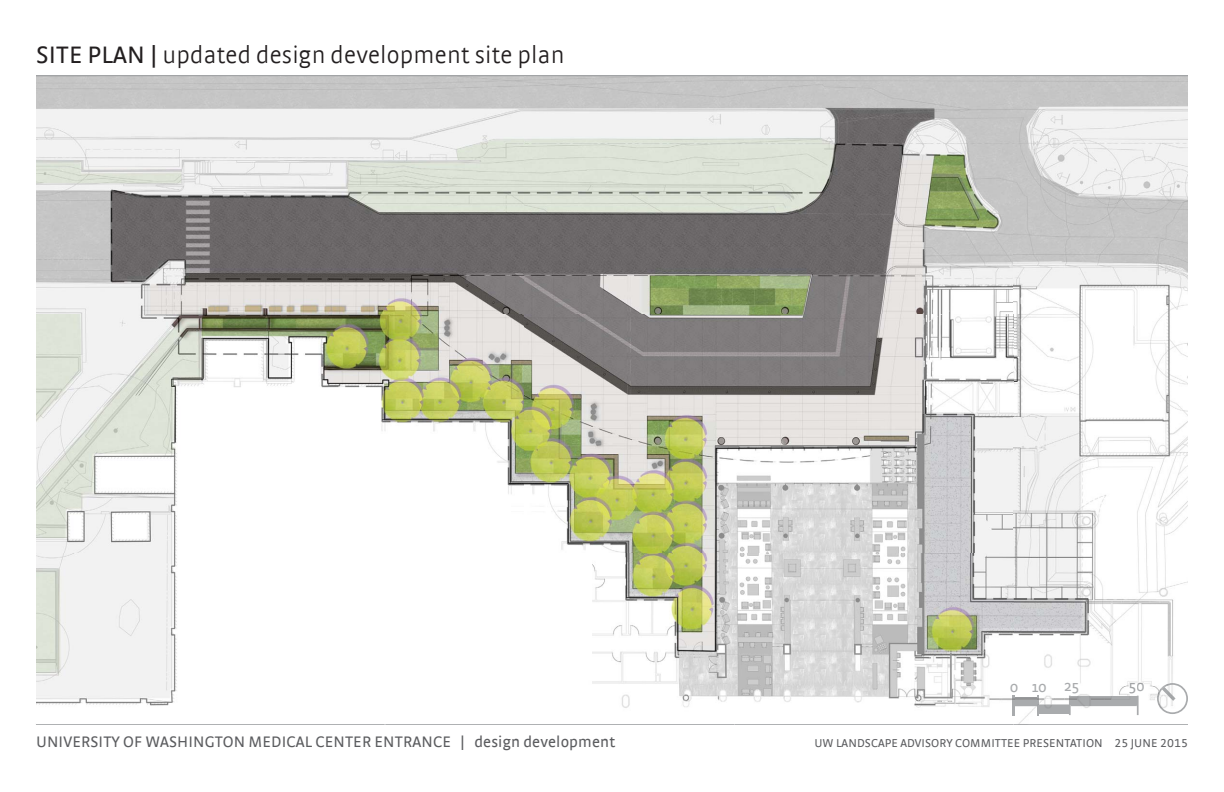
<style>
.page{position:relative;width:1224px;height:792px;background:#fff}
.page>*{position:absolute;margin:0;border:0;box-sizing:border-box;transform-origin:0 0}
.t1{font:300 25px "Strada";letter-spacing:.01em;color:#231f20}
.t2{font:16px "Strada TF";letter-spacing:.01em;color:#5c5d60}
.t3{font:15.5px "Strada";color:#a9abad}
.t4{font:15.5px "Strada";color:#a1a3a5}
.t5{font:12px "Strada TF";letter-spacing:.01em;color:#5c5d60}
.s1{font-weight:400}
.s2{color:#a9abad}
</style>
<div class="page">
<hr style="left:36px;top:724px;width:1152px;height:1px;background:#939598">
<hr style="left:36px;top:75px;width:1152px;height:1px;background:#939598">
<img style="left:36px;top:76px;width:1152px;height:648px">
<img style="left:1157px;top:683px;width:31px;height:31px">
<img style="left:1162px;top:687px;width:14px;height:14px">
<img style="left:1018px;top:704px;width:119px;height:2px">
<img style="left:1018px;top:697px;width:19px;height:8px">
<img style="left:1032px;top:683px;width:14px;height:9px">
<svg style="left:1137px;top:696px;width:2px;height:19px"></svg>
<svg style="left:1011px;top:683px;width:7px;height:32px"></svg>
<svg style="left:1037px;top:696px;width:2px;height:19px"></svg>
<svg style="left:1065px;top:683px;width:13px;height:32px"></svg>
<img style="left:1130px;top:683px;width:14px;height:11px">
<img style="left:1039px;top:705px;width:31px;height:8px">
<img style="left:1071px;top:697px;width:67px;height:8px">
<h1 class="t1" style="left:36px;top:40px;width:530px"><span class="s1">SITE PLAN |</span> updated design development site plan</h1>
<p class="t3" style="left:1010px;top:677px;width:71px">0 10 25</p>
<p class="t4" style="left:1129px;top:677px;width:17px">5<span class="s2">0</span></p>
<p class="t2" style="left:36px;top:732px;width:581px">UNIVERSITY OF WASHINGTON MEDICAL CENTER ENTRANCE | design development</p>
<p class="t5" style="left:814px;top:736px;width:375px">UW LANDSCAPE ADVISORY COMMITTEE PRESENTATION 25 JUNE 2015</p>
</div>
